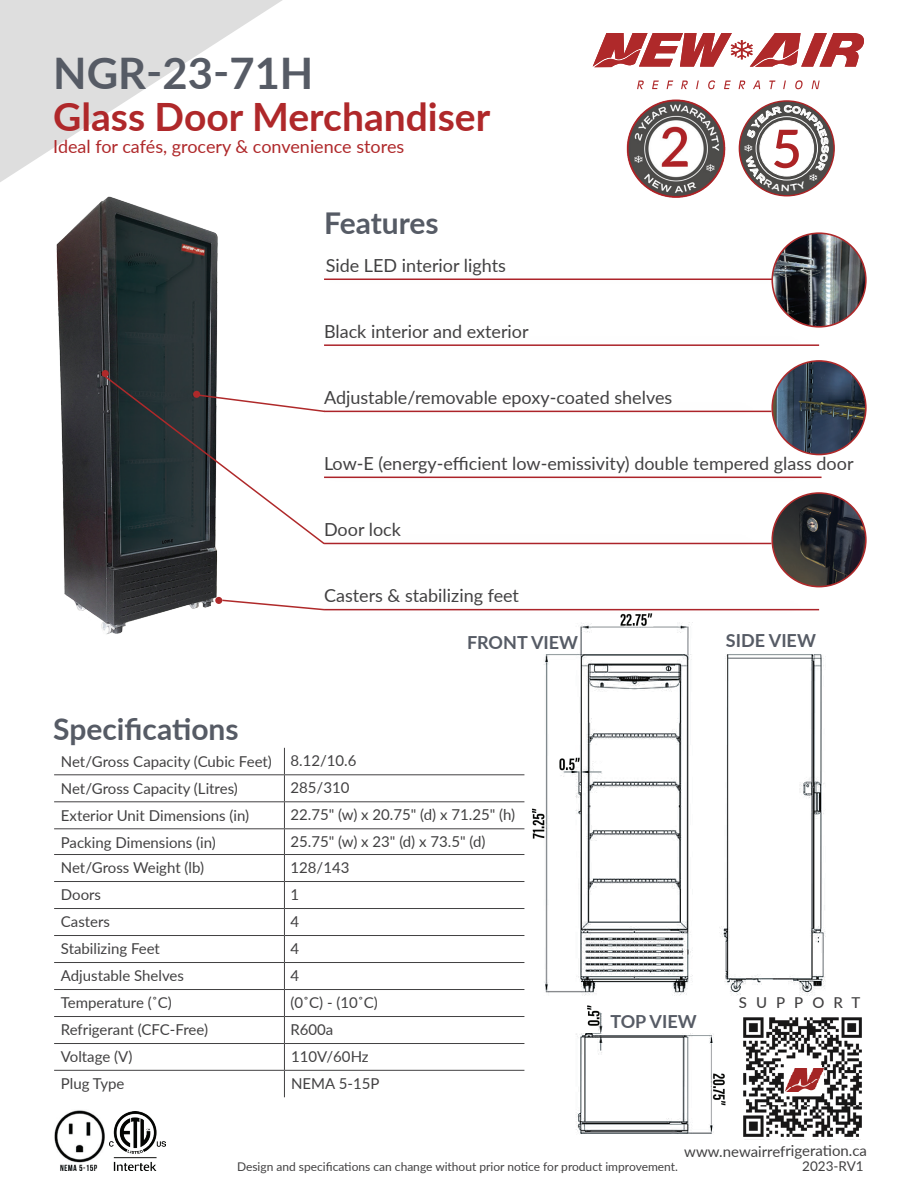
<style>
.page{position:relative;width:918px;height:1188px;background:#fff}
.page>*{position:absolute;margin:0;border:0;box-sizing:border-box;transform-origin:0 0}
.t1{font:600 52.8px "Lato";color:#ac2325}
.t2{font:700 43.5px "Lato";color:#565b65}
.t3{font:700 39px "Lato";color:#af282a}
.t4{font:700 30px "Lato";color:#565b65}
.t5{font:18px "Lato";color:#424142}
.t6{font:18px "Lato";color:#af282a}
.t7{font:700 18px "Lato";color:#565b65}
.t8{font:15px/27px "Lato";color:#424142}
.t9{font:600 15px "Lato";letter-spacing:.5em;color:#424142}
.t10{font:500 15px "Lato";letter-spacing:.6em;color:#424142}
.t11{font:13.5px "Lato";color:#424142}
.t12{font:12px "Lato";color:#424142}
</style>
<div class="page">
<svg style="left:593px;top:33px;width:271px;height:34px"></svg>
<svg style="left:637px;top:81px;width:7px;height:8px"></svg>
<svg style="left:652px;top:81px;width:7px;height:8px"></svg>
<svg style="left:667px;top:81px;width:6px;height:8px"></svg>
<svg style="left:681px;top:81px;width:7px;height:8px"></svg>
<svg style="left:696px;top:81px;width:3px;height:8px"></svg>
<svg style="left:708px;top:80px;width:7px;height:9px"></svg>
<svg style="left:724px;top:81px;width:7px;height:8px"></svg>
<svg style="left:739px;top:81px;width:6px;height:8px"></svg>
<svg style="left:753px;top:81px;width:7px;height:8px"></svg>
<svg style="left:769px;top:81px;width:6px;height:8px"></svg>
<svg style="left:783px;top:81px;width:3px;height:8px"></svg>
<svg style="left:795px;top:80px;width:8px;height:9px"></svg>
<svg style="left:812px;top:81px;width:8px;height:8px"></svg>
<svg style="left:739px;top:101px;width:95px;height:95px"></svg>
<img style="left:627px;top:99px;width:99px;height:99px">
<img style="left:54px;top:1110px;width:51px;height:61px">
<img style="left:109px;top:1111px;width:56px;height:59px">
<img style="left:56px;top:196px;width:162px;height:439px">
<hr style="left:54px;top:774px;width:230px;height:1px;background:#424142">
<hr style="left:284px;top:774px;width:240px;height:1px;background:#424142">
<hr style="left:54px;top:801px;width:230px;height:1px;background:#424142">
<hr style="left:284px;top:801px;width:240px;height:1px;background:#424142">
<hr style="left:54px;top:828px;width:230px;height:1px;background:#424142">
<hr style="left:284px;top:828px;width:240px;height:1px;background:#424142">
<hr style="left:54px;top:854px;width:230px;height:1px;background:#424142">
<hr style="left:284px;top:854px;width:240px;height:1px;background:#424142">
<hr style="left:54px;top:881px;width:230px;height:1px;background:#424142">
<hr style="left:284px;top:881px;width:240px;height:1px;background:#424142">
<hr style="left:54px;top:908px;width:230px;height:1px;background:#424142">
<hr style="left:284px;top:908px;width:240px;height:1px;background:#424142">
<hr style="left:54px;top:935px;width:230px;height:1px;background:#424142">
<hr style="left:284px;top:935px;width:240px;height:1px;background:#424142">
<hr style="left:54px;top:962px;width:230px;height:1px;background:#424142">
<hr style="left:284px;top:962px;width:240px;height:1px;background:#424142">
<hr style="left:54px;top:989px;width:230px;height:1px;background:#424142">
<hr style="left:284px;top:989px;width:240px;height:1px;background:#424142">
<hr style="left:54px;top:1016px;width:230px;height:1px;background:#424142">
<hr style="left:284px;top:1016px;width:240px;height:1px;background:#424142">
<hr style="left:54px;top:1043px;width:230px;height:1px;background:#424142">
<hr style="left:284px;top:1043px;width:240px;height:1px;background:#424142">
<hr style="left:54px;top:1070px;width:230px;height:1px;background:#424142">
<hr style="left:284px;top:1070px;width:240px;height:1px;background:#424142">
<svg style="left:284px;top:748px;width:1px;height:349px"></svg>
<img style="left:524px;top:633px;width:302px;height:501px">
<svg style="left:0;top:0;width:282px;height:182px;fill:#dedede"></svg>
<div style="left:160px;top:365px;width:52px;height:53px;background:#231f20;opacity:.1"></div>
<div style="left:68px;top:345px;width:53px;height:52px;background:#231f20;opacity:.1"></div>
<div style="left:102px;top:370px;width:7px;height:7px;background:#af292a;border-radius:50%"></div>
<svg style="left:710px;top:986px;width:152px;height:154px"></svg>
<div style="left:182px;top:571px;width:52px;height:53px;background:#231f20;opacity:.1"></div>
<div style="left:215px;top:597px;width:7px;height:7px;background:#af292a;border-radius:50%"></div>
<hr style="left:324px;top:477px;width:498px;height:1px;background:#ac2329">
<hr style="left:324px;top:344px;width:495px;height:2px;background:#ac2329">
<hr style="left:324px;top:279px;width:476px;height:1px;background:#ac2329">
<hr style="left:324px;top:411px;width:448px;height:1px;background:#ac2329">
<hr style="left:324px;top:609px;width:495px;height:1px;background:#ac2329">
<img style="left:772px;top:233px;width:94px;height:94px;border-radius:47px">
<div style="left:771px;top:232px;width:96px;height:96px;border:2px solid #af292a;border-radius:50%"></div>
<img style="left:772px;top:361px;width:94px;height:94px;border-radius:47px">
<div style="left:771px;top:360px;width:96px;height:95px;border:2px solid #af292a;border-radius:50%"></div>
<img style="left:772px;top:493px;width:94px;height:94px;border-radius:47px">
<div style="left:771px;top:492px;width:96px;height:95px;border:2px solid #af292a;border-radius:50%"></div>
<div style="left:294px;top:515px;width:486px;height:51px;background:#fff"></div>
<hr style="left:324px;top:543px;width:448px;height:1px;background:#ac2329">
<svg style="left:221px;top:599px;width:105px;height:12px"></svg>
<svg style="left:100px;top:372px;width:226px;height:174px"></svg>
<div style="left:788px;top:1065px;width:33px;height:29px;background:#fff"></div>
<img style="left:786px;top:1068px;width:38px;height:23px">
<svg style="left:744px;top:105px;width:85px;height:87px"></svg>
<h2 class="t2" style="left:53px;top:41px;width:262px">NGR-23-71H</h2>
<h3 class="t3" style="left:53px;top:88px;width:439px">Glass Door Merchandiser</h3>
<p class="t6" style="left:53px;top:133px;width:353px">Ideal for cafés, grocery &amp; convenience stores</p>
<h3 class="t4" style="left:324px;top:201px;width:116px">Features</h3>
<p class="t5" style="left:326px;top:252px;width:182px">Side LED interior lights</p>
<p class="t5" style="left:324px;top:318px;width:206px">Black interior and exterior</p>
<p class="t5" style="left:324px;top:384px;width:350px">Adjustable/removable epoxy-coated shelves</p>
<h1 class="t1" style="left:771px;top:110px;width:32px">5</h1>
<p class="t5" style="left:324px;top:450px;width:531px">Low-E (energy-efficient low-emissivity) double tempered glass door</p>
<p class="t5" style="left:324px;top:516px;width:78px">Door lock</p>
<p class="t5" style="left:324px;top:583px;width:197px">Casters &amp; stabilizing feet</p>
<h3 class="t4" style="left:53px;top:707px;width:187px">Specifications</h3>
<p class="t8" style="left:61px;top:747px;width:297px">Net/Gross Capacity (Cubic Feet) 8.12/10.6<br>Net/Gross Capacity (Litres)</p>
<p class="t8" style="left:290px;top:773px;width:60px">285/310</p>
<p class="t7" style="left:467px;top:629px;width:113px">FRONT VIEW</p>
<p class="t8" style="left:61px;top:801px;width:190px">Exterior Unit Dimensions (in)</p>
<p class="t8" style="left:290px;top:800px;width:226px">22.75" (w) x 20.75" (d) x 71.25" (h)</p>
<p class="t8" style="left:61px;top:828px;width:157px">Packing Dimensions (in)</p>
<p class="t8" style="left:290px;top:827px;width:197px">25.75" (w) x 23" (d) x 73.5" (d)</p>
<p class="t8" style="left:61px;top:854px;width:145px">Net/Gross Weight (lb)</p>
<p class="t8" style="left:290px;top:853px;width:60px">128/143</p>
<p class="t8" style="left:61px;top:881px;width:42px">Doors</p>
<p class="t8" style="left:290px;top:880px;width:10px">1</p>
<p class="t8" style="left:61px;top:908px;width:51px">Casters</p>
<p class="t8" style="left:290px;top:907px;width:10px">4</p>
<p class="t8" style="left:61px;top:935px;width:101px">Stabilizing Feet</p>
<p class="t8" style="left:290px;top:934px;width:10px">4</p>
<p class="t8" style="left:61px;top:962px;width:125px">Adjustable Shelves</p>
<p class="t8" style="left:290px;top:961px;width:10px">4</p>
<p class="t8" style="left:61px;top:989px;width:112px">Temperature (˚C)</p>
<p class="t8" style="left:290px;top:988px;width:89px">(0˚C) - (10˚C)</p>
<p class="t8" style="left:61px;top:1016px;width:149px">Refrigerant (CFC-Free)</p>
<p class="t8" style="left:290px;top:1015px;width:44px">R600a</p>
<p class="t8" style="left:61px;top:1043px;width:73px">Voltage (V)</p>
<p class="t8" style="left:291px;top:1043px;width:79px">110V/60Hz</p>
<p class="t8" style="left:61px;top:1070px;width:65px">Plug Type</p>
<p class="t8" style="left:291px;top:1070px;width:90px">NEMA 5-15P</p>
<p class="t7" style="left:726px;top:627px;width:92px">SIDE VIEW</p>
<p class="t7" style="left:610px;top:1008px;width:88px">TOP VIEW</p>
<p class="t10" style="left:739px;top:991px;width:123px">SUPPORT</p>
<p class="t9" style="left:745px;top:994px;width:114px">SUPPORT</p>
<p class="t8" style="left:684px;top:1137px;width:184px">www.newairrefrigeration.ca</p>
<p class="t12" style="left:237px;top:1158px;width:442px">Design and specifications can change without prior notice for product improvement.</p>
<p class="t11" style="left:802px;top:1156px;width:63px">2023-RV1</p>
</div>
